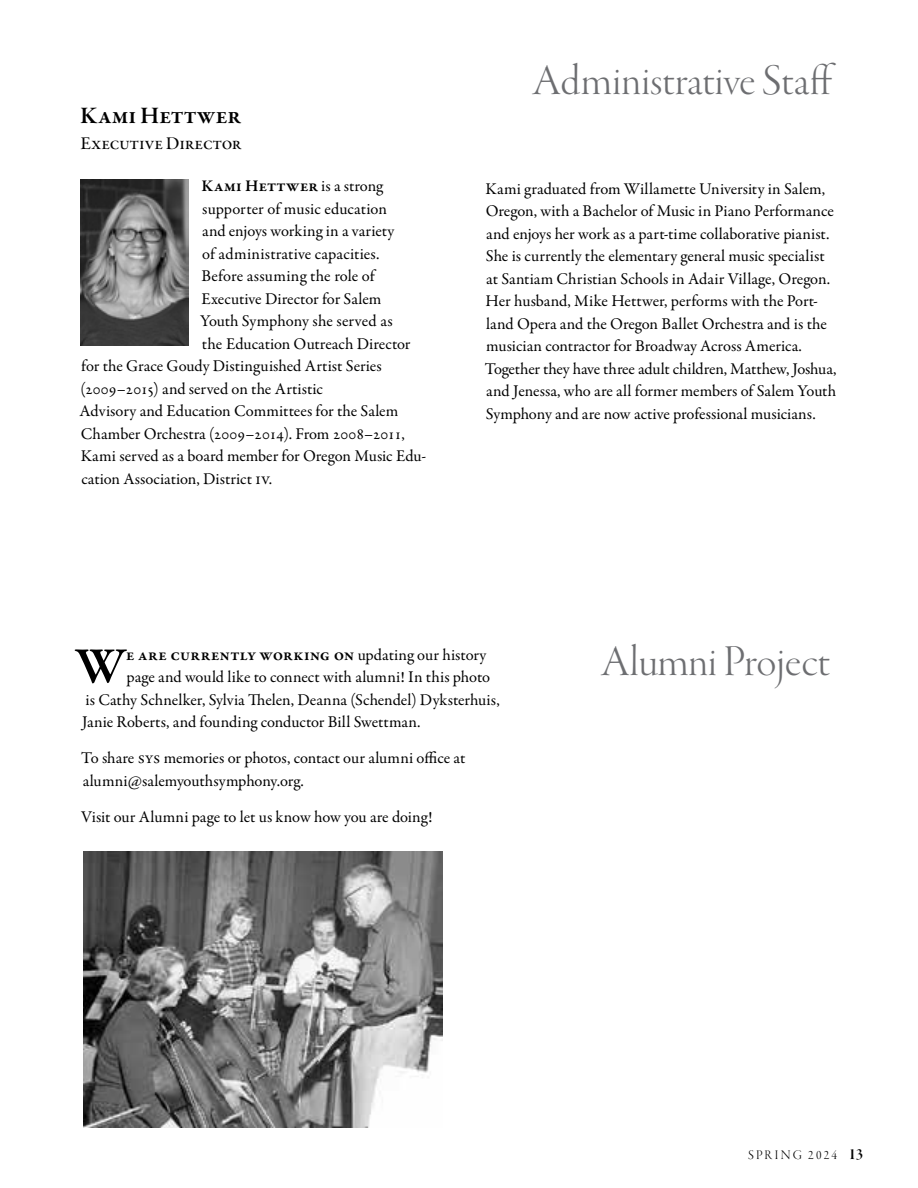
<style>
.page{position:relative;width:918px;height:1188px;background:#fff}
.page>*{position:absolute;margin:0;border:0;box-sizing:border-box;transform-origin:0 0}
.t1{font:600 51.75px "Garamond Premr Pro";color:#000}
.t2{font:45px "Garamond Premr Pro Lt Disp";color:#6d6e71}
.t3{font:24px "Garamond Premr Pro Smbd Subh";letter-spacing:.03em;color:#000}
.t4{font:18px "Garamond Premr Pro Med Subh";letter-spacing:.015em;color:#000}
.t5{font:16.5px/22.5px "Garamond Premr Pro";letter-spacing:-.005em;color:#000}
.t6{font:600 16.5px "Garamond Premr Pro";letter-spacing:.025em;color:#000}
.t7{font:13.5px "Garamond Premr Pro Lt Disp";letter-spacing:.16em;color:#000}
.s1{font-weight:400}
.s2{font-family:"Garamond Premr Pro Smbd Disp";font-size:16.5px}
</style>
<div class="page">
<img style="left:80px;top:180px;width:108px;height:166px">
<img style="left:83px;top:852px;width:359px;height:276px">
<h3 class="t3" style="left:80px;top:102px;width:162px">Kami Hettwer</h3>
<p class="t4" style="left:81px;top:133px;width:162px">Executive Director</p>
<p class="t6" style="left:202px;top:176px;width:183px">Kami Hettwer <span class="s1">is a strong</span></p>
<p class="t5" style="left:202px;top:198px;width:186px">supporter of music education</p>
<p class="t5" style="left:202px;top:220px;width:194px">and enjoys working in a variety</p>
<p class="t5" style="left:202px;top:243px;width:179px">of administrative capacities.</p>
<p class="t5" style="left:201px;top:265px;width:175px">Before assuming the role of</p>
<p class="t5" style="left:202px;top:288px;width:181px">Executive Director for Salem</p>
<p class="t5" style="left:200px;top:310px;width:194px">Youth Symphony she served as</p>
<p class="t5" style="left:202px;top:333px;width:210px">the Education Outreach Director</p>
<p class="t5" style="left:81px;top:355px;width:302px">for the Grace Goudy Distinguished Artist Series</p>
<p class="t5" style="left:80px;top:378px;width:244px">(2009–2015) and served on the Artistic</p>
<p class="t5" style="left:80px;top:400px;width:320px">Advisory and Education Committees for the Salem</p>
<p class="t5" style="left:81px;top:423px;width:325px">Chamber Orchestra (2009–2014). From 2008–2011,</p>
<p class="t5" style="left:81px;top:445px;width:347px">Kami served as a board member for Oregon Music Edu-</p>
<p class="t5" style="left:81px;top:468px;width:192px">cation Association, District iv.</p>
<h2 class="t2" style="left:532px;top:55px;width:305px">Administrative Staff</h2>
<p class="t5" style="left:485px;top:178px;width:353px">Kami graduated from Willamette University in Salem, Oregon, with a Bachelor of Music in Piano Performance and enjoys her work as a part-time collaborative pianist.<br>She is currently the elementary general music specialist at Santiam Christian Schools in Adair Village, Oregon.<br>Her husband, Mike Hettwer, performs with the Port&shy;land Opera and the Oregon Ballet Orchestra and is the musician contractor for Broadway Across America.<br>Together they have three adult children, Matthew, Joshua, and Jenessa, who are all former members of Salem Youth Symphony and are now active professional musicians.</p>
<h1 class="t1" style="left:75px;top:635px;width:52px">W</h1>
<p class="t6" style="left:126px;top:645px;width:362px">e are currently working on <span class="s1">updating our history</span></p>
<p class="t5" style="left:127px;top:666px;width:365px">page and would like to connect with alumni! In this photo</p>
<p class="t5" style="left:86px;top:689px;width:416px">is Cathy Schnelker, Sylvia Thelen, Deanna (Schendel) Dyksterhuis,</p>
<p class="t5" style="left:82px;top:711px;width:340px">Janie Roberts, and founding conductor Bill Swettman.</p>
<p class="t5" style="left:81px;top:747px;width:386px">To share sys memories or photos, contact our alumni office at alumni@salemyouthsymphony.org.</p>
<p class="t5" style="left:81px;top:806px;width:353px">Visit our Alumni page to let us know how you are doing!</p>
<h2 class="t2" style="left:601px;top:637px;width:231px">Alumni Project</h2>
<p class="t7" style="left:748px;top:1147px;width:116px">SPRING 2024 <span class="s2">13</span></p>
</div>
